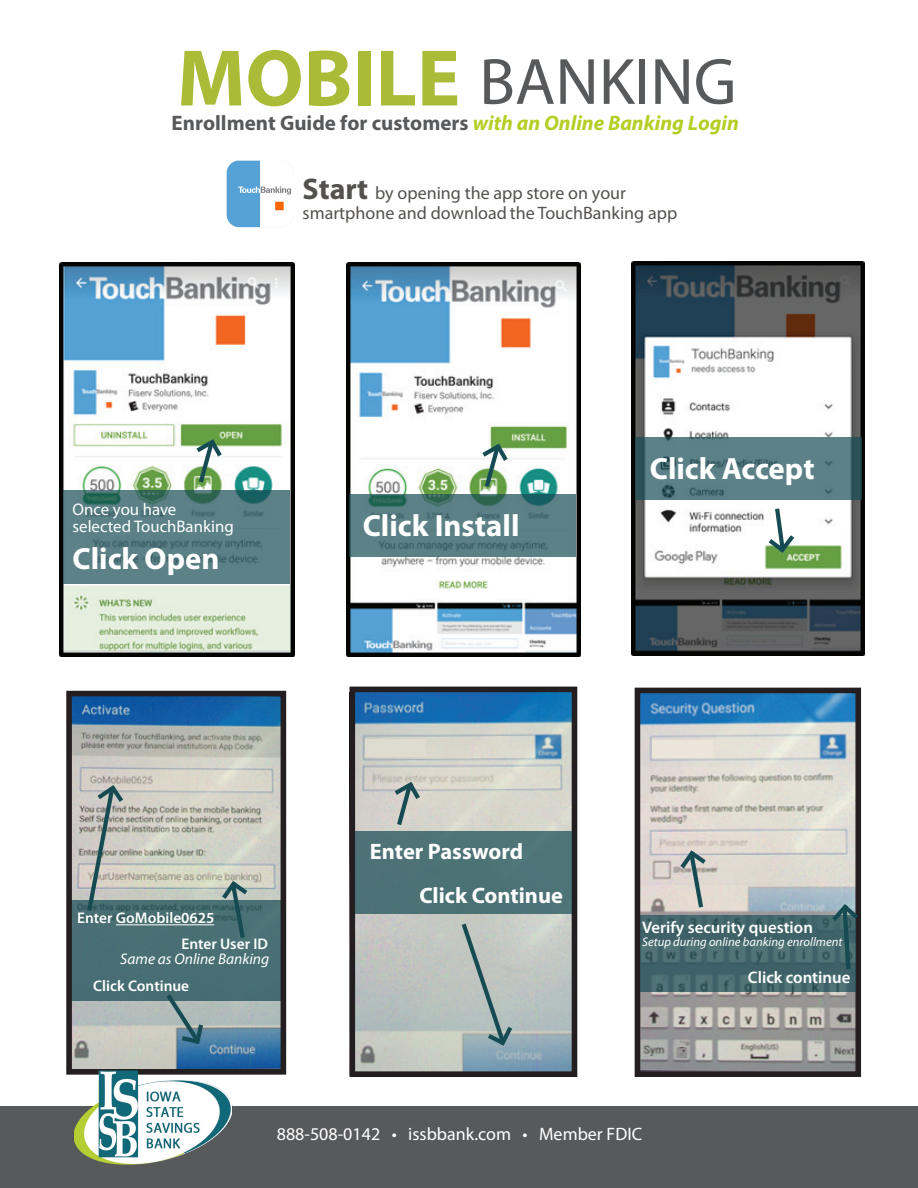
<style>
.page{position:relative;width:918px;height:1188px;background:#fff}
.page>*{position:absolute;margin:0;border:0;box-sizing:border-box;transform-origin:0 0}
.t1{font:66px "Myriad Pro";color:#58595b}
.t2{font:700 30.75px "Myriad Pro";color:#fff}
.t3{font:700 22.35px "Myriad Pro";color:#fff}
.t4{font:700 21px "Myriad Pro";color:#58595b}
.t5{font:18px/20.2px "Myriad Pro";color:#54524f}
.t6{font:18px "Myriad Pro";color:#fff}
.t7{font:600 16.8px "Myriad Pro";color:#fff}
.t8{font:16.8px/16.8px "Myriad Pro";color:#fff}
.t9{font:600 15.45px/26px "Myriad Pro";color:#fff}
.t10{font:italic 15.45px "Myriad Pro";color:#fff}
.t11{font:italic 12.6px "Myriad Pro";color:#fff}
.s1{font-weight:700;font-size:81px;color:#aabb38}
.s2{font-style:italic;color:#b4ce24}
.s3{font-weight:700;font-size:30px}
</style>
<div class="page">
<img style="left:73px;top:698px;width:206px;height:370px">
<img style="left:59px;top:262px;width:235px;height:395px">
<img style="left:347px;top:262px;width:233px;height:395px">
<img style="left:631px;top:262px;width:234px;height:394px">
<div style="left:0;top:1106px;width:918px;height:82px;background:#58595b"></div>
<img style="left:226px;top:160px;width:66px;height:68px">
<svg style="left:63px;top:490px;width:227px;height:93px;background:#557c81"></svg>
<svg style="left:192px;top:435px;width:34px;height:52px"></svg>
<svg style="left:349px;top:495px;width:227px;height:62px;background:#547b80"></svg>
<svg style="left:478px;top:440px;width:34px;height:52px"></svg>
<svg style="left:635px;top:437px;width:226px;height:62px;background:#54797f"></svg>
<svg style="left:764px;top:504px;width:34px;height:54px"></svg>
<div style="left:71px;top:901px;width:210px;height:100px;background:#486e73"></div>
<hr style="left:116px;top:924px;width:98px;height:1px;background:#fff">
<div style="left:66px;top:691px;width:220px;height:384px;border:6px solid #231f20"></div>
<svg style="left:357px;top:694px;width:213px;height:376px;background:#aebdc1"></svg>
<div style="left:366px;top:740px;width:60px;height:17px;background:#dddccf"></div>
<div style="left:350px;top:687px;width:227px;height:390px;border:6px solid #231f20"></div>
<img style="left:642px;top:695px;width:212px;height:375px">
<div style="left:652px;top:740px;width:60px;height:17px;background:#ece5da"></div>
<div style="left:635px;top:688px;width:226px;height:389px;border:6px solid #231f20"></div>
<svg style="left:84px;top:781px;width:43px;height:135px;background:#a4aaa6"></svg>
<svg style="left:218px;top:876px;width:34px;height:62px"></svg>
<svg style="left:162px;top:994px;width:44px;height:55px;background:#819a9f"></svg>
<div style="left:355px;top:831px;width:217px;height:83px;background:#4d7277"></div>
<svg style="left:390px;top:778px;width:34px;height:52px;background:#b5bbb5"></svg>
<svg style="left:640px;top:915px;width:216px;height:76px;background:#43666b"></svg>
<svg style="left:458px;top:919px;width:58px;height:131px;background:#acb8b6"></svg>
<svg style="left:676px;top:846px;width:34px;height:66px;background:#bebeba"></svg>
<svg style="left:828px;top:899px;width:34px;height:75px;background:#48666b"></svg>
<img style="left:69px;top:1061px;width:167px;height:104px">
<h1 class="t1" style="left:177px;top:41px;width:561px"><span class="s1">MOBILE</span> BANKING</h1>
<p class="t4" style="left:172px;top:110px;width:569px">Enrollment Guide for customers <span class="s2">with an Online Banking Login</span></p>
<p class="t5" style="left:303px;top:183px;width:376px"><span class="s3">Start</span> by opening the app store on your smartphone and download the TouchBanking app</p>
<p class="t8" style="left:73px;top:501px;width:163px">Once you have selected TouchBanking</p>
<h2 class="t2" style="left:73px;top:538px;width:149px">Click Open</h2>
<h2 class="t2" style="left:363px;top:506px;width:158px">Click Install</h2>
<h2 class="t2" style="left:650px;top:449px;width:166px">Click Accept</h2>
<p class="t9" style="left:182px;top:905px;width:88px;text-indent:-104px">Enter GoMobile0625<br>Enter User ID</p>
<p class="t10" style="left:120px;top:949px;width:151px">Same as Online Banking</p>
<p class="t9" style="left:93px;top:973px;width:97px">Click Continue</p>
<p class="t3" style="left:370px;top:837px;width:155px">Enter Password</p>
<p class="t3" style="left:419px;top:881px;width:145px">Click Continue</p>
<p class="t7" style="left:642px;top:916px;width:172px">Verify security question</p>
<p class="t11" style="left:642px;top:934px;width:202px">Setup during online banking enrollment</p>
<p class="t7" style="left:748px;top:966px;width:104px">Click continue</p>
<p class="t6" style="left:277px;top:1123px;width:367px">888-508-0142 • issbbank.com • Member FDIC</p>
</div>
